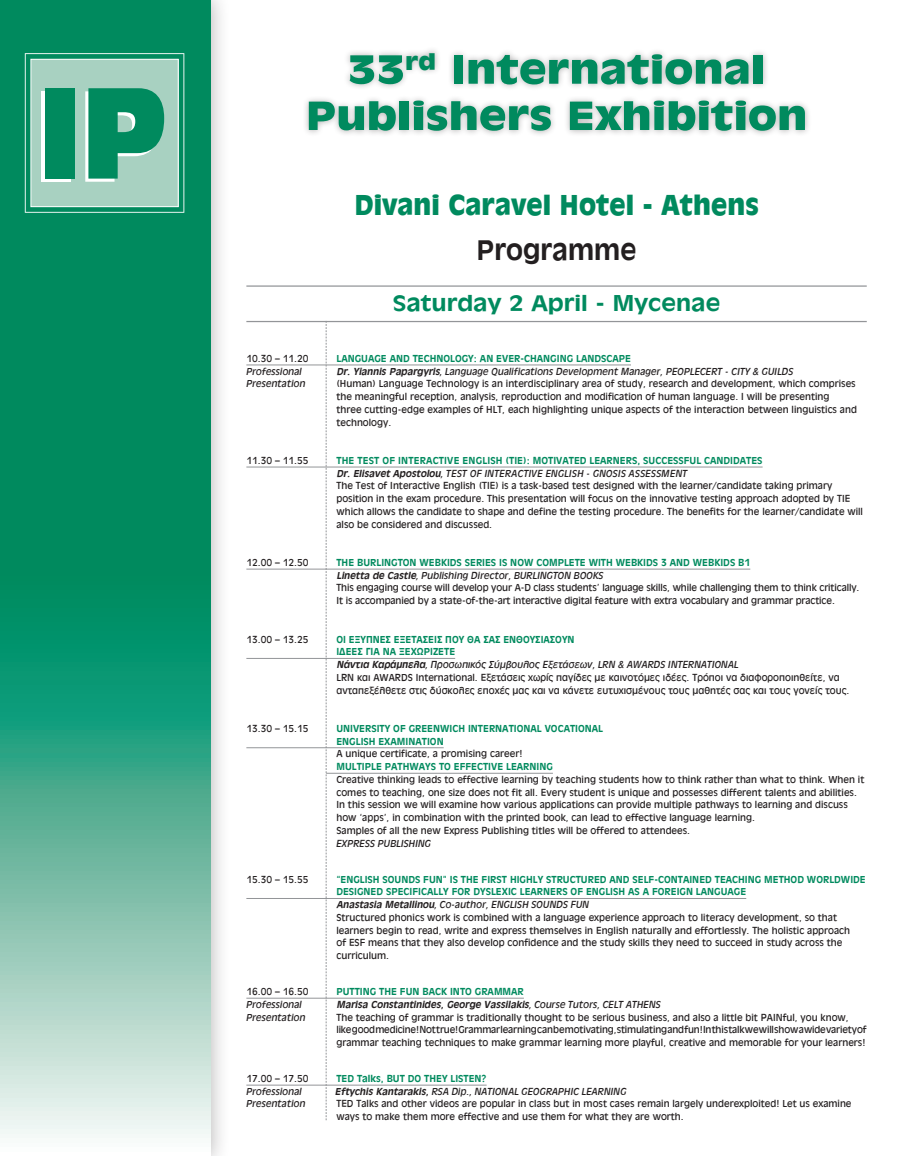
<style>
.page{position:relative;width:904px;height:1156px;background:#fff}
.page>*{position:absolute;margin:0;border:0;box-sizing:border-box;transform-origin:0 0}
.t1{font:900 42.5px/46.2px "UB Antique Olive";color:#008a5e;text-align:center;scale:1.2 1}
.t2{font:900 30px "UB Antique Olive";color:#008a5e}
.t3{font:700 30px "UB Antique Olive";color:#231f20}
.t4{font:700 23.75px "UB Antique Olive";color:#008a5e;scale:1.15 1}
.t5{font:10.62px/12.8px "UB Antique Olive";color:#231f20}
.t6{font:700 10.62px/12.8px "UB Antique Olive";color:#008a5e}
.t7{font:italic 10.62px "UB Antique Olive";color:#231f20}
.t8{font:italic 700 10.62px "UB Antique Olive";color:#231f20}
.s1{font-weight:700}
.s2{font-weight:400}
.s3{font-weight:700;color:#008a5e}
.s4{font-weight:700;font-style:italic}
.s5{font-style:italic}
</style>
<div class="page">
<div style="left:0;top:0;width:231px;height:1155px;background:#231f20;opacity:.35"></div>
<svg style="left:0;top:0;width:211px;height:1155px;background:#3da685"></svg>
<svg style="left:25px;top:53px;width:159px;height:160px;background:#6bb89e"></svg>
<hr style="left:246px;top:285px;width:620px;height:1px;background:#939598">
<hr style="left:246px;top:321px;width:620px;height:1px;background:#939598">
<div style="left:302px;top:46px;width:509px;height:92px;background:#231f20;opacity:.35"></div>
<hr style="left:246px;top:364px;width:385px;height:1px;background:#939598">
<hr style="left:246px;top:466px;width:516px;height:1px;background:#939598">
<hr style="left:246px;top:568px;width:504px;height:1px;background:#939598">
<hr style="left:246px;top:658px;width:209px;height:1px;background:#939598">
<hr style="left:246px;top:747px;width:197px;height:1px;background:#939598">
<hr style="left:326px;top:772px;width:227px;height:1px;background:#939598">
<hr style="left:246px;top:897px;width:500px;height:1px;background:#939598">
<hr style="left:246px;top:997px;width:278px;height:1px;background:#939598">
<hr style="left:246px;top:1084px;width:240px;height:1px;background:#939598">
<svg style="left:326px;top:322px;width:1px;height:797px"></svg>
<h1 class="t1" style="left:305px;top:46px;width:420px">33<sup>rd</sup> International<br>Publishers Exhibition</h1>
<h2 class="t2" style="left:354px;top:188px;width:406px">Divani Caravel Hotel - Athens</h2>
<h2 class="t3" style="left:476px;top:233px;width:161px">Programme</h2>
<h3 class="t4" style="left:393px;top:290px;width:286px">Saturday 2 April - Mycenae</h3>
<p class="t5" style="left:246px;top:352px;width:64px">10.30 – 11.20</p>
<p class="t6" style="left:336px;top:352px;width:296px">LANGUAGE AND TECHNOLOGY: AN EVER-CHANGING LANDSCAPE</p>
<p class="t7" style="left:246px;top:365px;width:57px">Professional</p>
<p class="t7" style="left:336px;top:365px;width:458px"><span class="s1">Dr. Yiannis Papargyris</span>, Language Qualifications Development Manager, PEOPLECERT - CITY &amp; GUILDS</p>
<p class="t7" style="left:246px;top:378px;width:61px">Presentation</p>
<p class="t5" style="left:336px;top:377px;width:522px">(Human) Language Technology is an interdisciplinary area of study, research and development, which comprises the meaningful reception, analysis, reproduction and modification of human language. I will be presenting three cutting-edge examples of HLT, each highlighting unique aspects of the interaction between linguistics and technology.</p>
<p class="t5" style="left:246px;top:454px;width:64px">11.30 – 11.55</p>
<p class="t6" style="left:336px;top:454px;width:32px">THE Testof</p>
<p class="t6" style="left:398px;top:454px;width:10px">Interactive</p>
<p class="t6" style="left:462px;top:454px;width:13px">English</p>
<p class="t6" style="left:505px;top:454px;width:258px">(TIE): MOTIVATED LEARNERS, SUCCESSFUL CANDIDATES</p>
<p class="t8" style="left:336px;top:467px;width:158px">Dr. Elisavet Apostolou<span class="s2">, Test of Interactive</span></p>
<p class="t7" style="left:545px;top:467px;width:12px">English</p>
<p class="t7" style="left:586px;top:467px;width:20px">- Gnosis</p>
<p class="t7" style="left:629px;top:467px;width:13px">Assessment</p>
<p class="t5" style="left:336px;top:479px;width:528px">The Test of Interactive English (TIE) is a task-based test designed with the learner/candidate taking primary position in the exam procedure. This presentation will focus on the innovative testing approach adopted by TIE which allows the candidate to shape and define the testing procedure. The benefits for the learner/candidate will also be considered and discussed.</p>
<p class="t5" style="left:246px;top:556px;width:64px">12.00 – 12.50</p>
<p class="t5" style="left:336px;top:556px;width:524px"><span class="s3">THE BURLINGTON WEBKIDS SERIES IS NOW COMPLETE WITH WEBKIDS 3 AND WEBKIDS B1<br></span><span class="s4">Linetta de Castle</span><span class="s5">, Publishing Director, BURLINGTON BOOKS<br></span>This engaging course will develop your A-D class students’ language skills, while challenging them to think critically.<br>It is accompanied by a state-of-the-art interactive digital feature with extra vocabulary and grammar practice.</p>
<p class="t5" style="left:246px;top:632px;width:64px">13.00 – 13.25</p>
<p class="t5" style="left:336px;top:632px;width:514px"><span class="s3">OΙ ΕΞΥΠΝΕΣ ΕΞΕΤΑΣΕΙΣ ΠOΥ ΘΑ ΣΑΣ ΕΝΘOΥΣΙΑΣOΥΝ<br>ΙΔΕΕΣ ΓΙΑ ΝΑ ΞΕΧΩΡΙΖΕΤΕ<br></span><span class="s4">Νάντια Καράμπελα</span><span class="s5">, Προσωπικός Σύμβουλος Εξετάσεων, LRN &amp; AWARDS INTERNATIONAL<br></span>LRN και AWARDS International. Εξετάσεις χωρίς παγίδες με καινοτόμες ιδέες. Τρόποι να διαφοροποιηθείτε, να ανταπεξέλθετε στις δύσκολες εποχές μας και να κάνετε ευτυχισμένους τους μαθητές σας και τους γονείς τους.</p>
<p class="t5" style="left:246px;top:721px;width:64px">13.30 – 15.15</p>
<p class="t6" style="left:336px;top:721px;width:268px">UNIVERSITY OF GREENWICH INTERNATIONAL VOCATIONAL<br>ENGLISH EXAMINATION</p>
<p class="t5" style="left:336px;top:747px;width:187px">A unique certificate, a promising career!</p>
<p class="t6" style="left:336px;top:760px;width:218px">MULTIPLE PATHWAYS TO EFFECTIVE LEARNING</p>
<p class="t5" style="left:336px;top:772px;width:529px">Creative thinking leads to effective learning by teaching students how to think rather than what to think. When it comes to teaching, one size does not fit all. Every student is unique and possesses different talents and abilities.<br>In this session we will examine how various applications can provide multiple pathways to learning and discuss how ‘apps’, in combination with the printed book, can lead to effective language learning.<br>Samples of all the new Express Publishing titles will be offered to attendees.</p>
<p class="t7" style="left:336px;top:837px;width:96px">EXPRESS PUBLISHING</p>
<p class="t5" style="left:246px;top:872px;width:64px">15.30 – 15.55</p>
<p class="t5" style="left:336px;top:872px;width:531px"><span class="s3">“ENGLISH SOUNDS FUN” IS THE FIRST HIGHLY STRUCTURED AND SELF-CONTAINED TEACHING METHOD WORLDWIDE DESIGNED SPECIFICALLY FOR DYSLEXIC LEARNERS OF ENGLISH AS A FOREIGN LANGUAGE<br></span><span class="s4">Anastasia Metallinou</span><span class="s5">, Co-author, ENGLISH SOUNDS FUN<br></span>Structured phonics work is combined with a language experience approach to literacy development, so that learners begin to read, write and express themselves in English naturally and effortlessly. The holistic approach<br>of ESF means that they also develop confidence and the study skills they need to succeed in study across the curriculum.</p>
<p class="t5" style="left:246px;top:984px;width:64px">16.00 – 16.50</p>
<p class="t6" style="left:336px;top:984px;width:189px">PUTTING THE FUN BACK INTO GRAMMAR</p>
<p class="t7" style="left:246px;top:998px;width:57px">Professional</p>
<p class="t8" style="left:336px;top:998px;width:326px">Marisa Constantinides, George Vassilakis<span class="s2">, Course Tutors, CELT ATHENS</span></p>
<p class="t7" style="left:246px;top:1011px;width:61px">Presentation</p>
<p class="t5" style="left:336px;top:1010px;width:532px">The teaching of grammar is traditionally thought to be serious business, and also a little bit PAINful, you know, likegoodmedicine!Nottrue!Grammarlearningcanbemotivating,stimulatingandfun!Inthistalkwewillshowawidevarietyof grammar teaching techniques to make grammar learning more playful, creative and memorable for your learners!</p>
<p class="t5" style="left:246px;top:1071px;width:64px">17.00 – 17.50</p>
<p class="t6" style="left:336px;top:1071px;width:152px">TED Talks, BUT DO THEY LISTEN?</p>
<p class="t7" style="left:246px;top:1085px;width:57px">Professional</p>
<p class="t7" style="left:335px;top:1085px;width:293px"><span class="s1">Eftychis Kantarakis,</span> RSA Dip., NATIONAL GEOGRAPHIC LEARNING</p>
<p class="t7" style="left:246px;top:1097px;width:61px">Presentation</p>
<p class="t5" style="left:336px;top:1097px;width:516px">TED Talks and other videos are popular in class but in most cases remain largely underexploited! Let us examine ways to make them more effective and use them for what they are worth.</p>
</div>
